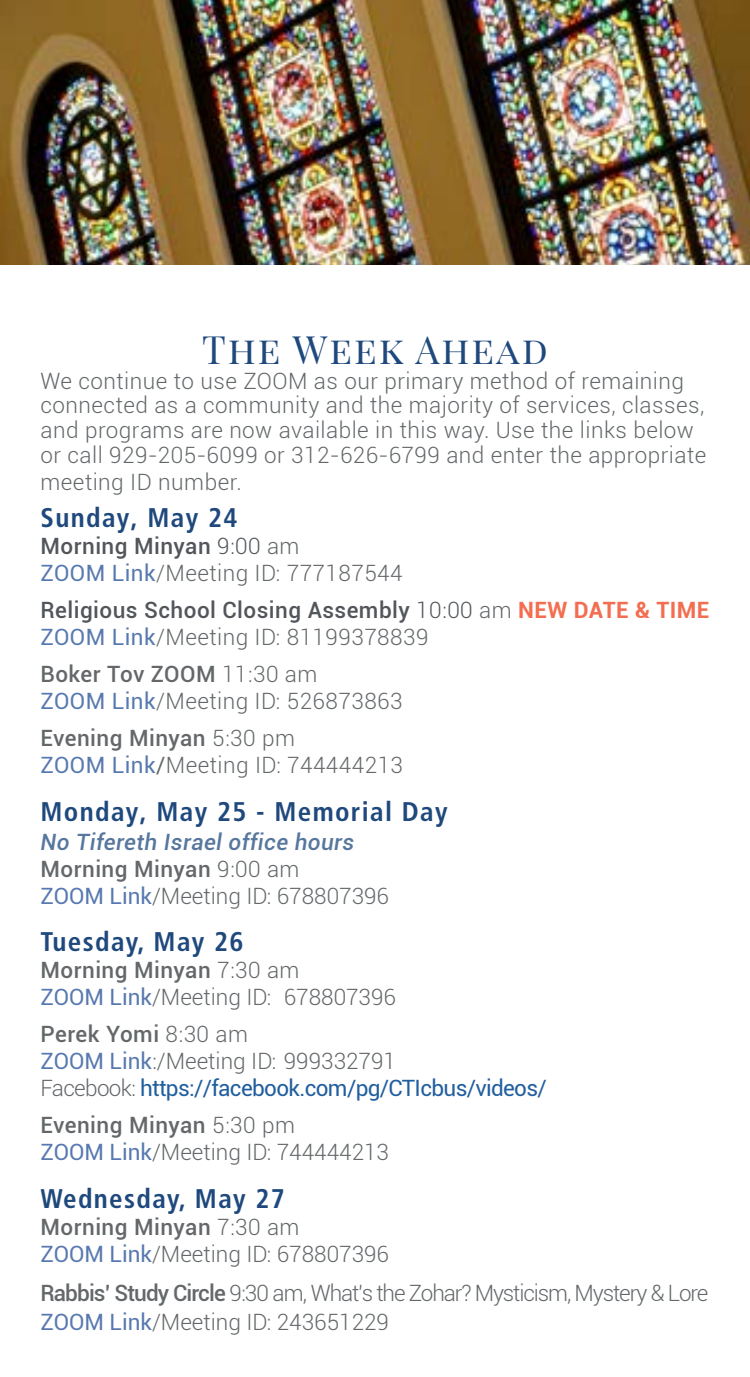
<style>
.page{position:relative;width:750px;height:1377px;background:#fff}
.page>*{position:absolute;margin:0;border:0;box-sizing:border-box;transform-origin:0 0}
.t1{font:38.25px "Playfair Display SC";letter-spacing:.05em;color:#1f497d}
.t2{font:700 condensed 27px "Frutiger";letter-spacing:.05em;color:#1f497d}
.t3{font:300 22.5px/24.8px "Roboto";letter-spacing:.02em;color:#64686a}
.t4{font:300 22.5px/27px "Roboto";color:#64686a}
.t5{font:22.5px/27px "Roboto";letter-spacing:-.03em;color:#215e9e}
.t6{font:300 22.5px/29.2px "Roboto";letter-spacing:-.05em;color:#64686a}
.t7{font:500 22.5px/27px "Roboto";letter-spacing:.02em;color:#52555a}
.t8{font:italic 500 22.5px/27px "Roboto";letter-spacing:.02em;color:#57779e}
.s1{font-weight:500;color:#52555a}
.s2{color:#52555a}
.s3{font-weight:400;color:#5879b0}
.s4{font-weight:300}
.s5{font-weight:300;color:#64686a}
.s6{font-weight:700;color:#f36e50}
.s7{font-weight:500}
.s8{font-weight:400}
.s9{font-style:normal;color:#64686a}
.s10{font-weight:300;font-style:normal;color:#64686a}
.s11{font-weight:400;font-style:normal;color:#5879b0}
.s12{font-weight:500;color:#64686a}
.s13{color:#5879b0}
</style>
<div class="page">
<img style="left:0;top:0;width:749px;height:264px">
<h1 class="t1" style="left:202px;top:326px;width:347px">The Week Ahead</h1>
<p class="t3" style="left:40px;top:367px;width:667px">We continue to use ZOOM as our primary method of remaining connected as a community and the majority of services, classes, and programs are now available in this way. Use the links below or call 929-205-6099 or 312-626-6799 and enter the appropriate</p>
<p class="t3" style="left:40px;top:469px;width:203px">meeting ID number.</p>
<p class="t2" style="left:40px;top:502px;width:198px">Sunday, May 24</p>
<p class="t3" style="left:40px;top:532px;width:363px;line-height:27px"><span class="s1">Morning Minyan</span> <span class="s2">9:00</span> am<br><span class="s3">ZOOM Link</span>/Meeting ID: 777187544</p>
<p class="t7" style="left:40px;top:596px;width:670px">Religious School Closing Assembly <span class="s4">10:00</span> <span class="s5">am</span> <span class="s6">NEW DATE &amp; TIME<br></span><span class="s3">ZOOM Link</span><span class="s5">/Meeting ID: 81199378839</span></p>
<p class="t3" style="left:40px;top:660px;width:363px;line-height:27px"><span class="s7">Boker Tov ZOOM</span> 11:30 am<br><span class="s3">ZOOM Link</span>/Meeting ID: 526873863</p>
<p class="t3" style="left:40px;top:724px;width:364px;line-height:27px"><span class="s7">Evening Minyan</span> 5:30 pm<br><span class="s3">ZOOM Link</span><span class="s8">/</span>Meeting ID: 744444213</p>
<p class="t2" style="left:40px;top:795px;width:408px">Monday, May 25 - Memorial Day</p>
<p class="t8" style="left:40px;top:827px;width:350px">No Tifereth Israel office hours<br><span class="s9">Morning Minyan</span> <span class="s10">9:00 am<br></span><span class="s11">ZOOM Link</span><span class="s10">/Meeting ID: 678807396</span></p>
<p class="t2" style="left:40px;top:926px;width:204px">Tuesday, May 26</p>
<p class="t4" style="left:40px;top:956px;width:357px"><span class="s7">Morning Minyan</span> 7:30 am<br><span class="s3">ZOOM Link</span>/Meeting ID: 678807396</p>
<p class="t5" style="left:40px;top:1020px;width:507px"><span class="s12">Perek Yomi</span> <span class="s5">8:30 am<br></span><span class="s13">ZOOM Link</span><span class="s5">:/Meeting ID: 999332791<br>Facebook:</span> https://facebook.com/pg/CTIcbus/videos/</p>
<p class="t4" style="left:40px;top:1111px;width:350px"><span class="s7">Evening Minyan</span> 5:30 pm<br><span class="s3">ZOOM Link</span>/Meeting ID: 744444213</p>
<p class="t2" style="left:40px;top:1182px;width:246px">Wednesday, May 27</p>
<p class="t4" style="left:40px;top:1212px;width:350px"><span class="s7">Morning Minyan</span> 7:30 am<br><span class="s3">ZOOM Link</span>/Meeting ID: 678807396</p>
<p class="t6" style="left:40px;top:1278px;width:669px"><span class="s7">Rabbis’ Study Circle</span> 9:30 am, What’s the Zohar? Mysticism, Mystery &amp; Lore<br><span class="s3">ZOOM Link</span>/Meeting ID: 243651229</p>
</div>
